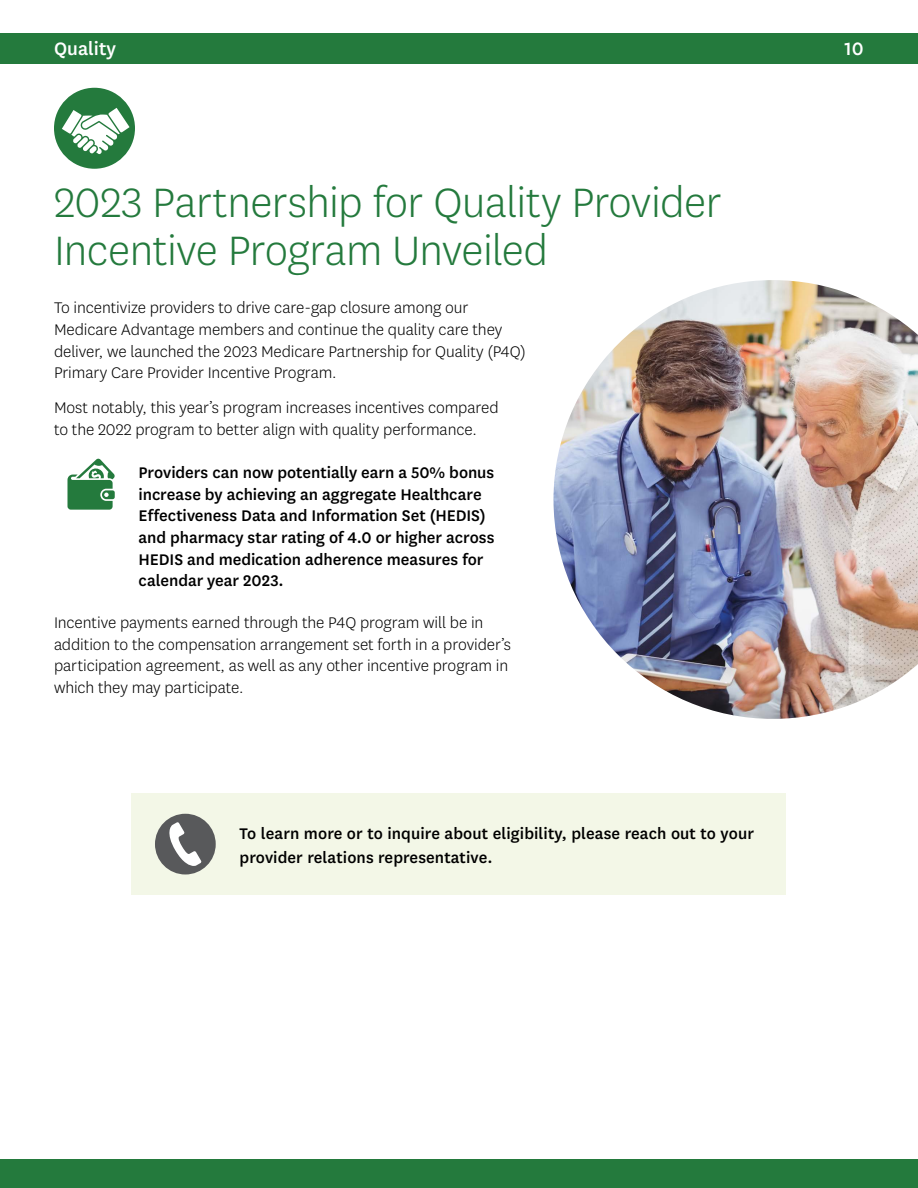
<style>
.page{position:relative;width:918px;height:1188px;background:#fff}
.page>*{position:absolute;margin:0;border:0;box-sizing:border-box;transform-origin:0 0}
.t1{font:300 48px/48px "Centene Sans";letter-spacing:-.01em;color:#247a3d}
.t2{font:500 21px "Centene Sans";color:#fff}
.t3{font:300 18px/21.6px "Centene Sans";letter-spacing:-.005em;color:#000}
.t4{font:500 18px/21.6px "Centene Sans";color:#000}
</style>
<div class="page">
<div style="left:0;top:33px;width:918px;height:31px;background:#247a3d"></div>
<div style="left:0;top:1159px;width:918px;height:29px;background:#247a3d"></div>
<div style="left:54px;top:88px;width:81px;height:81px;background:#247a3d;border-radius:50%"></div>
<svg style="left:62px;top:108px;width:68px;height:46px"></svg>
<svg style="left:67px;top:459px;width:48px;height:51px"></svg>
<img style="left:554px;top:280px;width:364px;height:439px">
<div style="left:132px;top:794px;width:654px;height:101px;background:#f3f7e7"></div>
<div style="left:155px;top:814px;width:61px;height:60px;background:#58595b;border-radius:50%"></div>
<svg style="left:169px;top:822px;width:33px;height:44px"></svg>
<p class="t2" style="left:54px;top:34px;width:63px">Quality</p>
<p class="t2" style="left:845px;top:34px;width:21px">10</p>
<h2 class="t1" style="left:54px;top:177px;width:669px">2023 Partnership for Quality Provider<br>Incentive Program Unveiled</h2>
<p class="t3" style="left:54px;top:297px;width:473px">To incentivize providers to drive care-gap closure among our Medicare Advantage members and continue the quality care they deliver, we launched the 2023 Medicare Partnership for Quality (P4Q)<br>Primary Care Provider Incentive Program.</p>
<p class="t3" style="left:54px;top:396px;width:446px">Most notably, this year’s program increases incentives compared to the 2022 program to better align with quality performance.</p>
<p class="t4" style="left:139px;top:461px;width:357px">Providers can now potentially earn a 50% bonus increase by achieving an aggregate Healthcare Effectiveness Data and Information Set (HEDIS) and pharmacy star rating of 4.0 or higher across HEDIS and medication adherence measures for calendar year 2023.</p>
<p class="t3" style="left:54px;top:611px;width:459px">Incentive payments earned through the P4Q program will be in addition to the compensation arrangement set forth in a provider’s participation agreement, as well as any other incentive program in which they may participate.</p>
<p class="t4" style="left:240px;top:820px;width:516px;line-height:24px">To learn more or to inquire about eligibility, please reach out to your provider relations representative.</p>
</div>
